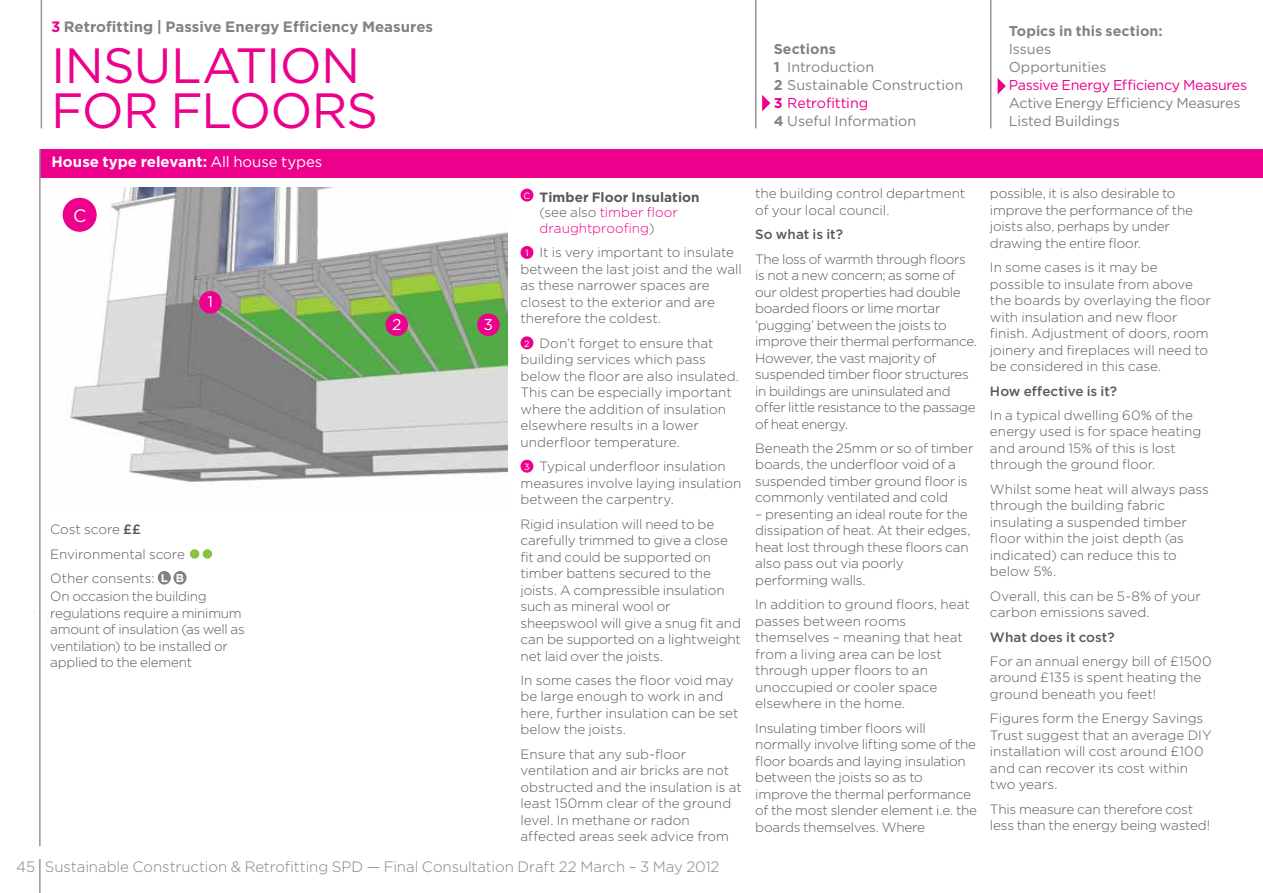
<style>
.page{position:relative;width:1263px;height:893px;background:#fff}
.page>*{position:absolute;margin:0;border:0;box-sizing:border-box;transform-origin:0 0}
.t1{font:49.5px/45px "Gotham";letter-spacing:-.015em;color:#ec008c}
.t2{font:18px "Gotham";color:#fff}
.t3{font:15.6px "Gotham";color:#fff}
.t4{font:300 15px "Gotham";letter-spacing:-.005em;color:#808285}
.t5{font:700 15px "Gotham";color:#808285}
.t6{font:700 15px "Gotham";color:#fff}
.t7{font:14.25px/18px "Gotham";letter-spacing:-.005em;color:#808285}
.t8{font:14.25px "Gotham";letter-spacing:-.02em;color:#ec008c}
.t9{font:700 14.25px "Gotham";letter-spacing:.005em;color:#808285}
.t10{font:300 13.5px/16.5px "Gotham";letter-spacing:-.01em;color:#58595b}
.t11{font:500 13.5px "Gotham";color:#58595b}
.t12{font:700 13.5px/15px "Gotham";letter-spacing:.005em;color:#58595b;text-align:center}
.s1{color:#ec008c}
.s2{font-weight:400}
.s3{font-weight:500}
.s4{color:#85c441}
.s5{font-weight:700;font-size:11.4px;color:#fff}
.s6{font-weight:300}
.s7{font-weight:300;color:#ec008c}
.s8{font-weight:400;font-size:9px;color:#fff}
.s9{font-weight:700}
.s10{font-weight:700;color:#ec008c}
</style>
<div class="page">
<div style="left:41px;top:149px;width:1222px;height:28px;background:#ec008c"></div>
<hr style="left:755px;top:0;width:1px;height:128px;background:#939598">
<hr style="left:41px;top:0;width:1px;height:128px;background:#939598">
<hr style="left:39px;top:859px;width:2px;height:34px;background:#939598">
<hr style="left:39px;top:149px;width:2px;height:697px;background:#939598">
<hr style="left:990px;top:0;width:1px;height:128px;background:#939598">
<svg style="left:762px;top:95px;width:8px;height:16px"></svg>
<svg style="left:998px;top:78px;width:8px;height:16px"></svg>
<img style="left:62px;top:187px;width:445px;height:295px">
<div style="left:63px;top:198px;width:34px;height:34px;background:#ec008c;border-radius:50%"></div>
<div style="left:520px;top:189px;width:13px;height:13px;background:#ec008c;border-radius:50%"></div>
<div style="left:520px;top:246px;width:13px;height:13px;background:#ec008c;border-radius:50%"></div>
<div style="left:520px;top:336px;width:13px;height:13px;background:#ec008c;border-radius:50%"></div>
<div style="left:520px;top:460px;width:13px;height:13px;background:#ec008c;border-radius:50%"></div>
<div style="left:199px;top:291px;width:23px;height:22px;background:#ec008c;border-radius:50%"></div>
<div style="left:385px;top:313px;width:23px;height:23px;background:#ec008c;border-radius:50%"></div>
<div style="left:477px;top:313px;width:23px;height:23px;background:#ec008c;border-radius:50%"></div>
<div style="left:190px;top:549px;width:9px;height:10px;border:6px solid #85c441;border-radius:2px"></div>
<div style="left:203px;top:549px;width:9px;height:10px;border:6px solid #85c441;border-radius:2px"></div>
<div style="left:158px;top:571px;width:13px;height:14px;background:#808285;border-radius:50%"></div>
<div style="left:173px;top:571px;width:14px;height:14px;background:#808285;border-radius:50%"></div>
<p class="t5" style="left:51px;top:18px;width:384px"><span class="s1">3</span> Retrofitting | Passive Energy Efficiency Measures</p>
<h1 class="t1" style="left:51px;top:42px;width:301px">Insulation for Floors</h1>
<p class="t6" style="left:51px;top:153px;width:272px">House type relevant: <span class="s2">All house types</span></p>
<h2 class="t2" style="left:73px;top:205px;width:15px">C</h2>
<p class="t3" style="left:208px;top:293px;width:7px">1</p>
<p class="t10" style="left:50px;top:517px;width:162px;line-height:24.5px">Cost score <span class="s3">££<br></span>Environmental score <span class="s4">• •<br></span>Other consents: <span class="s5">L B</span></p>
<p class="t10" style="left:50px;top:588px;width:196px">On occasion the building regulations require a minimum amount of insulation (as well as ventilation) to be installed or applied to the element</p>
<p class="t3" style="left:392px;top:316px;width:11px">2</p>
<p class="t3" style="left:484px;top:316px;width:11px">3</p>
<p class="t12" style="left:524px;top:189px;width:177px"><sup>C</sup> Timber Floor Insulation <span class="s6">(see also</span> <span class="s7">timber floor</span></p>
<p class="t10" style="left:525px;top:216px;width:210px;line-height:24.5px;text-indent:14px"><span class="s1">draughtproofing</span>)<br><span class="s8">1</span> It is very important to insulate</p>
<p class="t10" style="left:520px;top:261px;width:223px">between the last joist and the wall as these narrower spaces are closest to the exterior and are therefore the coldest.</p>
<p class="t10" style="left:520px;top:335px;width:220px"><span class="s8">2</span> Don’t forget to ensure that building services which pass below the floor are also insulated.<br>This can be especially important where the addition of insulation elsewhere results in a lower underfloor temperature.</p>
<p class="t10" style="left:520px;top:458px;width:222px"><span class="s8">3</span> Typical underfloor insulation measures involve laying insulation between the carpentry.</p>
<p class="t10" style="left:520px;top:515px;width:222px">Rigid insulation will need to be carefully trimmed to give a close fit and could be supported on timber battens secured to the joists. A compressible insulation such as mineral wool or sheepswool will give a snug fit and can be supported on a lightweight net laid over the joists.</p>
<p class="t10" style="left:520px;top:672px;width:219px">In some cases the floor void may be large enough to work in and here, further insulation can be set below the joists.</p>
<p class="t10" style="left:520px;top:746px;width:223px">Ensure that any sub-floor ventilation and air bricks are not obstructed and the insulation is at least 150mm clear of the ground level. In methane or radon affected areas seek advice from</p>
<p class="t4" style="left:16px;top:858px;width:705px">45 Sustainable Construction &amp; Retrofitting SPD — Final Consultation Draft 22 March – 3 May 2012</p>
<p class="t7" style="left:774px;top:40px;width:191px"><span class="s9">Sections<br>1</span> Introduction<br><span class="s9">2</span> Sustainable Construction<br><span class="s10">3</span> <span class="s1">Retrofitting<br></span><span class="s9">4</span> Useful Information</p>
<p class="t9" style="left:1009px;top:23px;width:156px">Topics in this section:</p>
<p class="t7" style="left:1009px;top:40px;width:99px">Issues<br>Opportunities</p>
<p class="t8" style="left:1009px;top:77px;width:240px">Passive Energy Efficiency Measures</p>
<p class="t7" style="left:1009px;top:94px;width:233px">Active Energy Efficiency Measures<br>Listed Buildings</p>
<p class="t10" style="left:755px;top:185px;width:212px">the building control department of your local council.</p>
<p class="t11" style="left:755px;top:227px;width:89px">So what is it?</p>
<p class="t10" style="left:755px;top:250px;width:223px">The loss of warmth through floors is not a new concern; as some of our oldest properties had double boarded floors or lime mortar ‘pugging’ between the joists to improve their thermal performance.<br>However, the vast majority of suspended timber floor structures in buildings are uninsulated and offer little resistance to the passage of heat energy.</p>
<p class="t10" style="left:755px;top:440px;width:220px">Beneath the 25mm or so of timber boards, the underfloor void of a suspended timber ground floor is commonly ventilated and cold</p>
<p class="t10" style="left:755px;top:506px;width:217px">– presenting an ideal route for the dissipation of heat. At their edges, heat lost through these floors can also pass out via poorly performing walls.</p>
<p class="t10" style="left:755px;top:596px;width:216px">In addition to ground floors, heat passes between rooms themselves – meaning that heat from a living area can be lost through upper floors to an unoccupied or cooler space elsewhere in the home.</p>
<p class="t10" style="left:755px;top:719px;width:223px">Insulating timber floors will normally involve lifting some of the floor boards and laying insulation between the joists so as to improve the thermal performance of the most slender element i.e. the boards themselves. Where</p>
<p class="t10" style="left:990px;top:185px;width:205px">possible, it is also desirable to improve the performance of the joists also, perhaps by under drawing the entire floor.</p>
<p class="t10" style="left:990px;top:259px;width:222px">In some cases is it may be possible to insulate from above the boards by overlaying the floor with insulation and new floor finish. Adjustment of doors, room joinery and fireplaces will need to be considered in this case.</p>
<p class="t11" style="left:990px;top:383px;width:129px">H ow effective is it?</p>
<p class="t10" style="left:990px;top:407px;width:213px">In a typical dwelling 60% of the energy used is for space heating and around 15% of this is lost through the ground floor.</p>
<p class="t10" style="left:990px;top:481px;width:220px">Whilst some heat will always pass through the building fabric insulating a suspended timber floor within the joist depth (as indicated) can reduce this to below 5%.</p>
<p class="t10" style="left:990px;top:587px;width:212px">Overall, this can be 5-8% of your carbon emissions saved.</p>
<p class="t11" style="left:990px;top:629px;width:126px">What does it cost?</p>
<p class="t10" style="left:990px;top:653px;width:223px">For an annual energy bill of £1500 around £135 is spent heating the ground beneath you feet!</p>
<p class="t10" style="left:990px;top:710px;width:223px">Figures form the Energy Savings<br>Trust suggest that an average DIY installation will cost around £100 and can recover its cost within two years.</p>
<p class="t10" style="left:990px;top:800px;width:222px">This measure can therefore cost less than the energy being wasted!</p>
</div>
